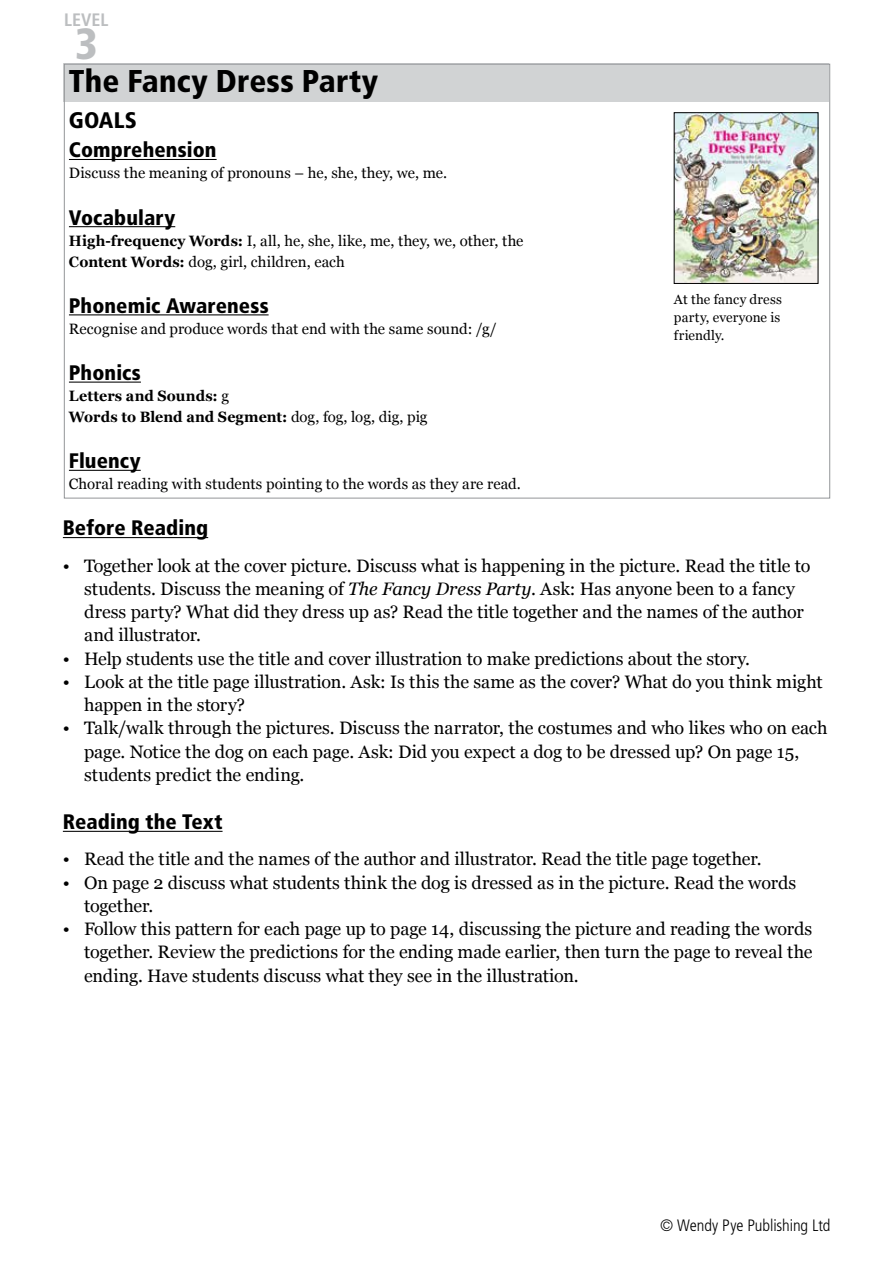
<style>
.page{position:relative;width:893px;height:1263px;background:#fff}
.page>*{position:absolute;margin:0;border:0;box-sizing:border-box;transform-origin:0 0}
.t1{font:900 condensed 43.5px "Frutiger";color:#bcbec0}
.t2{font:900 condensed 31.5px "Frutiger";letter-spacing:.005em;color:#000}
.t3{font:900 condensed 22.5px "Frutiger";letter-spacing:.005em;color:#000}
.t4{font:900 condensed 21px "Frutiger";letter-spacing:.005em;color:#000}
.t5{font:18px/23.2px "Georgia";letter-spacing:-.005em;color:#000}
.t6{font:700 condensed 18px "Frutiger";letter-spacing:.005em;color:#bcbec0}
.t7{font:300 condensed 16.5px "Frutiger";letter-spacing:-.005em;color:#000}
.t8{font:15px/21px "Georgia";letter-spacing:.005em;color:#000}
.t9{font:700 15px/21px "Georgia";letter-spacing:.005em;color:#000;scale:.95 1}
.t10{font:13.5px/18px "Georgia";letter-spacing:.01em;color:#000;text-align:justify}
.s1{font-weight:700}
.s2{font-weight:400}
.s3{font-style:italic}
</style>
<div class="page">
<div style="left:63px;top:64px;width:766px;height:38px;background:#d1d3d4"></div>
<hr style="left:69px;top:159px;width:148px;height:1px;background:#000">
<hr style="left:69px;top:226px;width:106px;height:1px;background:#000">
<hr style="left:69px;top:314px;width:200px;height:1px;background:#000">
<hr style="left:69px;top:382px;width:72px;height:1px;background:#000">
<hr style="left:69px;top:470px;width:72px;height:1px;background:#000">
<img style="left:676px;top:114px;width:140px;height:168px">
<div style="left:674px;top:112px;width:144px;height:172px;border:1px solid #000"></div>
<hr style="left:63px;top:537px;width:145px;height:1px;background:#000">
<hr style="left:63px;top:831px;width:160px;height:1px;background:#000">
<p class="t6" style="left:64px;top:9px;width:46px">LEVEL</p>
<h1 class="t1" style="left:75px;top:18px;width:24px">3</h1>
<h2 class="t2" style="left:69px;top:63px;width:311px">The Fancy Dress Party</h2>
<p class="t3" style="left:69px;top:107px;width:69px">GOALS</p>
<p class="t4" style="left:69px;top:137px;width:149px">Comprehension</p>
<p class="t8" style="left:69px;top:163px;width:380px">Discuss the meaning of pronouns – he, she, they, we, me.</p>
<p class="t4" style="left:69px;top:205px;width:108px">Vocabulary</p>
<p class="t8" style="left:69px;top:230px;width:456px"><span class="s1">High-frequency Words:</span> I, all, he, she, like, me, they, we, other, the<br><span class="s1">Content Words:</span> dog, girl, children, each</p>
<p class="t4" style="left:69px;top:293px;width:201px">Phonemic Awareness</p>
<p class="t8" style="left:69px;top:318px;width:429px">Recognise and produce words that end with the same sound: /g/</p>
<p class="t4" style="left:69px;top:360px;width:73px">Phonics</p>
<p class="t9" style="left:69px;top:385px;width:379px">Letters and Sounds: <span class="s2">g<br></span>Words to Blend and Segment: <span class="s2">dog, fog, log, dig, pig</span></p>
<p class="t4" style="left:69px;top:448px;width:73px">Fluency</p>
<p class="t8" style="left:69px;top:473px;width:454px">Choral reading with students pointing to the words as they are read.</p>
<p class="t10" style="left:674px;top:291px;width:109px">At the fancy dress party, everyone is friendly.</p>
<p class="t4" style="left:63px;top:515px;width:147px">Before Reading</p>
<p class="t5" style="left:84px;top:554px;width:728px;text-indent:-21px">• Together look at the cover picture. Discuss what is happening in the picture. Read the title to students. Discuss the meaning of <span class="s3">The Fancy Dress Party</span>. Ask: Has anyone been to a fancy dress party? What did they dress up as? Read the title together and the names of the author and illustrator.</p>
<p class="t5" style="left:63px;top:647px;width:688px">• Help students use the title and cover illustration to make predictions about the story.</p>
<p class="t5" style="left:84px;top:670px;width:740px;text-indent:-21px">• Look at the title page illustration. Ask: Is this the same as the cover? What do you think might happen in the story?</p>
<p class="t5" style="left:84px;top:716px;width:745px;text-indent:-21px">• Talk/walk through the pictures. Discuss the narrator, the costumes and who likes who on each page. Notice the dog on each page. Ask: Did you expect a dog to be dressed up? On page 15, students predict the ending.</p>
<p class="t4" style="left:63px;top:809px;width:161px">Reading the Text</p>
<p class="t5" style="left:63px;top:847px;width:700px">• Read the title and the names of the author and illustrator. Read the title page together.</p>
<p class="t5" style="left:84px;top:871px;width:714px;text-indent:-21px">• On page 2 discuss what students think the dog is dressed as in the picture. Read the words together.</p>
<p class="t5" style="left:84px;top:917px;width:730px;text-align:justify;text-indent:-21px">• Follow this pattern for each page up to page 14, discussing the picture and reading the words together. Review the predictions for the ending made earlier, then turn the page to reveal the ending. Have students discuss what they see in the illustration.</p>
<p class="t7" style="left:660px;top:1215px;width:172px">© Wendy Pye Publishing Ltd</p>
</div>
